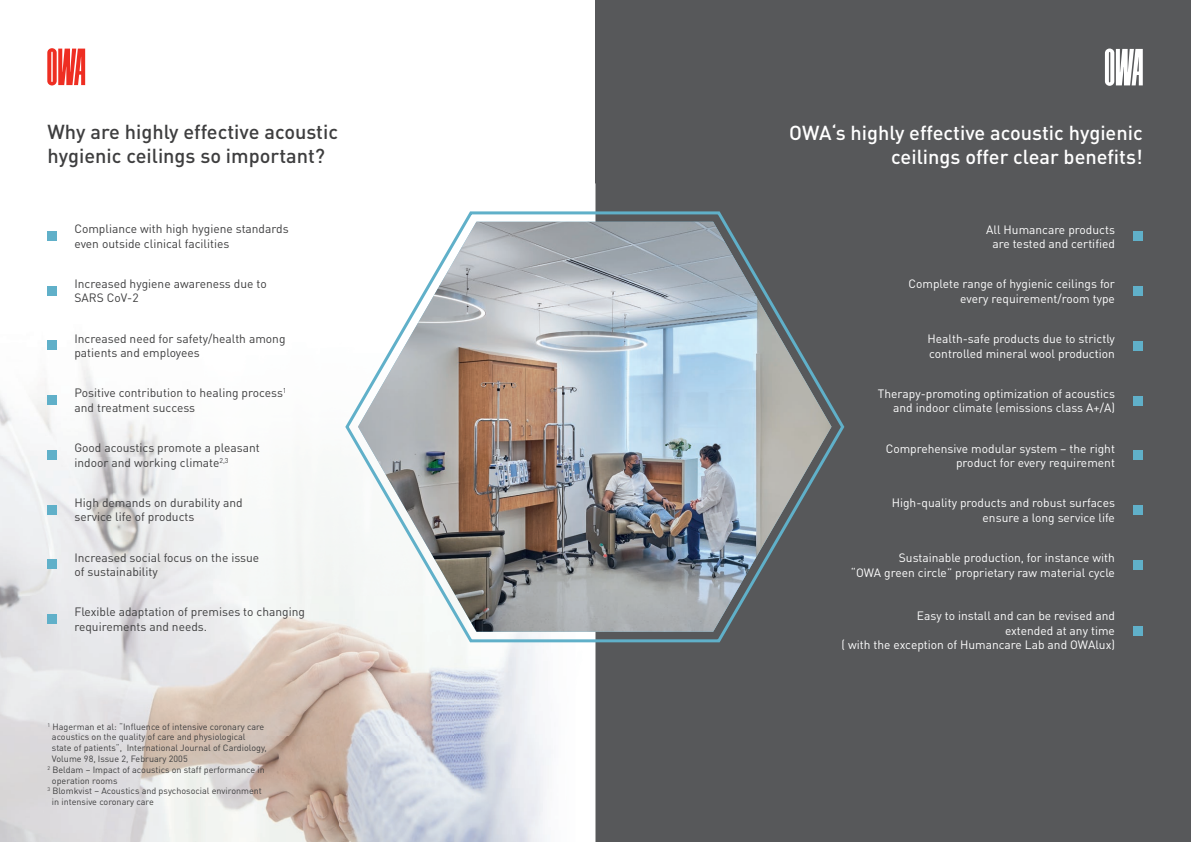
<style>
.page{position:relative;width:1191px;height:842px;background:#fff}
.page>*{position:absolute;margin:0;border:0;box-sizing:border-box;transform-origin:0 0}
.t1{font:500 20px/24px "DIN Pro";color:#fff;text-align:right}
.t2{font:500 20px/24px "DIN Pro";color:#3e3e3f}
.t3{font:12px/14.4px "DIN Pro";color:#fff;text-align:right}
.t4{font:12px/14.4px "DIN Pro";color:#3e3e3f}
.t5{font:9px "DIN Pro";color:#3e3e3f}
</style>
<div class="page">
<div style="left:595px;top:0;width:596px;height:842px;background:#57585a"></div>
<img style="left:0;top:456px;width:551px;height:386px">
<img style="left:595px;top:644px;width:1px;height:198px">
<svg style="left:47px;top:48px;width:38px;height:37px"></svg>
<img style="left:0;top:383px;width:58px;height:73px">
<img style="left:85px;top:456px;width:396px;height:1px">
<img style="left:78px;top:365px;width:101px;height:91px">
<img style="left:343px;top:209px;width:502px;height:435px">
<div style="left:47px;top:231px;width:10px;height:10px;background:#60b0c9"></div>
<div style="left:47px;top:286px;width:10px;height:9px;background:#60b0c9"></div>
<div style="left:47px;top:340px;width:10px;height:10px;background:#60b0c9"></div>
<div style="left:47px;top:395px;width:10px;height:10px;background:#60b0c9"></div>
<div style="left:47px;top:450px;width:10px;height:10px;background:#60b0c9"></div>
<div style="left:47px;top:505px;width:10px;height:9px;background:#60b0c9"></div>
<div style="left:47px;top:559px;width:10px;height:10px;background:#60b0c9"></div>
<div style="left:47px;top:614px;width:10px;height:10px;background:#60b0c9"></div>
<svg style="left:1105px;top:49px;width:37px;height:37px"></svg>
<div style="left:1133px;top:231px;width:10px;height:10px;background:#60b0c9"></div>
<div style="left:1133px;top:286px;width:10px;height:10px;background:#60b0c9"></div>
<div style="left:1133px;top:341px;width:10px;height:10px;background:#60b0c9"></div>
<div style="left:1133px;top:396px;width:10px;height:9px;background:#60b0c9"></div>
<div style="left:1133px;top:450px;width:10px;height:10px;background:#60b0c9"></div>
<div style="left:1133px;top:505px;width:10px;height:10px;background:#60b0c9"></div>
<div style="left:1133px;top:560px;width:10px;height:10px;background:#60b0c9"></div>
<div style="left:1133px;top:626px;width:10px;height:10px;background:#60b0c9"></div>
<h1 class="t2" style="left:47px;top:119px;width:292px">Why are highly effective acoustic hygienic ceilings so important?</h1>
<p class="t4" style="left:74px;top:221px;width:216px">Compliance with high hygiene standards even outside clinical facilities</p>
<p class="t4" style="left:74px;top:276px;width:194px">Increased hygiene awareness due to<br>SARS CoV-2</p>
<p class="t4" style="left:74px;top:331px;width:213px">Increased need for safety/health among patients and employees</p>
<p class="t4" style="left:74px;top:385px;width:214px">Positive contribution to healing process<sup>1 </sup>and treatment success</p>
<p class="t4" style="left:74px;top:440px;width:187px">Good acoustics promote a pleasant indoor and working climate<sup>2,3</sup></p>
<p class="t4" style="left:74px;top:495px;width:170px">High demands on durability and service life of products</p>
<p class="t4" style="left:74px;top:550px;width:186px">Increased social focus on the issue of sustainability</p>
<p class="t4" style="left:74px;top:604px;width:232px">Flexible adaptation of premises to changing requirements and needs.</p>
<p class="t5" style="left:47px;top:720px;width:218px"><sup>1</sup> Hagerman et al: “Influence of intensive coronary care</p>
<p class="t5" style="left:52px;top:731px;width:195px">acoustics on the quality of care and physiological</p>
<p class="t5" style="left:52px;top:742px;width:216px">state of patients“, International Journal of Cardiology,</p>
<p class="t5" style="left:52px;top:753px;width:137px">Volume 98, Issue 2, February 2005</p>
<p class="t5" style="left:47px;top:763px;width:219px"><sup>2</sup> Beldam – Impact of acoustics on staff performance in</p>
<p class="t5" style="left:52px;top:774px;width:67px">operation rooms</p>
<p class="t5" style="left:47px;top:785px;width:216px"><sup>3</sup> Blomkvist – Acoustics and psychosocial environment</p>
<p class="t5" style="left:52px;top:796px;width:103px">in intensive coronary care</p>
<h1 class="t1" style="left:789px;top:120px;width:355px">OWA‘s highly effective acoustic hygienic ceilings offer clear benefits!</h1>
<p class="t3" style="left:986px;top:222px;width:130px;text-align:center">All Humancare products are tested and certified</p>
<p class="t3" style="left:908px;top:276px;width:208px">Complete range of hygienic ceilings for every requirement/room type</p>
<p class="t3" style="left:927px;top:331px;width:189px;text-align:left">Health-safe products due to strictly controlled mineral wool production</p>
<p class="t3" style="left:878px;top:386px;width:239px">Therapy-promoting optimization of acoustics and indoor climate (emissions class A+/A)</p>
<p class="t3" style="left:885px;top:441px;width:231px">Comprehensive modular system – the right product for every requirement</p>
<p class="t3" style="left:891px;top:495px;width:225px">High-quality products and robust surfaces ensure a long service life</p>
<p class="t3" style="left:851px;top:550px;width:265px">Sustainable production, for instance with<br>“OWA green circle” proprietary raw material cycle</p>
<p class="t3" style="left:841px;top:608px;width:275px">Easy to install and can be revised and<br>extended at any time<br>( with the exception of Humancare Lab and OWAlux)</p>
</div>
